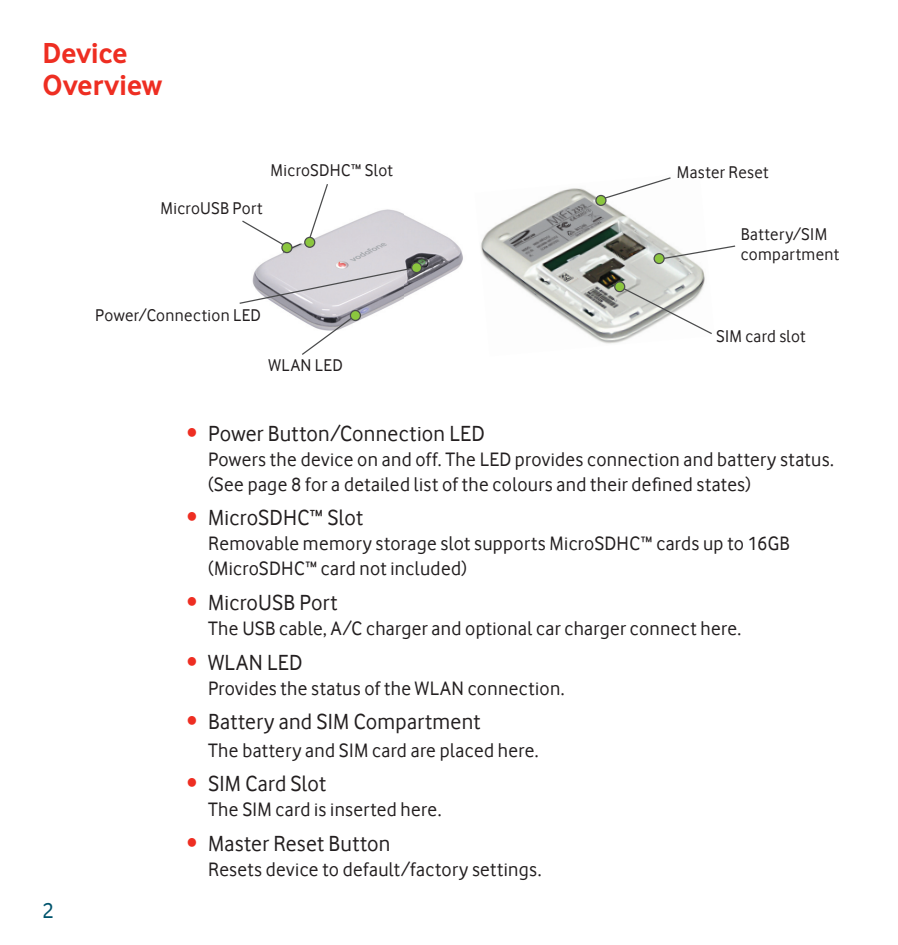
<style>
.page{position:relative;width:898px;height:945px;background:#fff}
.page>*{position:absolute;margin:0;border:0;box-sizing:border-box;transform-origin:0 0}
.t1{font:700 30px/32.5px "Vodafone Rg";color:#ee2e22}
.t2{font:22.5px "Vodafone Rg";letter-spacing:.01em;color:#231f20}
.t3{font:22.5px "Vodafone Rg";color:#00546d}
.t4{font:20px/25px "Vodafone Rg";letter-spacing:.015em;color:#231f20}
.t5{font:17.5px/20px "Vodafone Rg";letter-spacing:.02em;color:#231f20}
.s1{color:#ee2e22}
</style>
<div class="page">
<img style="left:265px;top:209px;width:198px;height:112px">
<img style="left:480px;top:177px;width:232px;height:167px">
<svg style="left:242px;top:220px;width:50px;height:33px"></svg>
<svg style="left:304px;top:184px;width:24px;height:64px"></svg>
<svg style="left:302px;top:310px;width:59px;height:45px"></svg>
<svg style="left:239px;top:262px;width:183px;height:42px;background:#cccace"></svg>
<svg style="left:595px;top:177px;width:75px;height:29px"></svg>
<svg style="left:653px;top:245px;width:82px;height:19px"></svg>
<svg style="left:614px;top:281px;width:97px;height:53px"></svg>
<h1 class="t1" style="left:43px;top:36px;width:121px">Device<br>Overview</h1>
<p class="t5" style="left:270px;top:160px;width:124px">MicroSDHC™ Slot</p>
<p class="t5" style="left:160px;top:198px;width:104px">MicroUSB Port</p>
<p class="t5" style="left:95px;top:305px;width:167px">Power/Connection LED</p>
<p class="t5" style="left:268px;top:355px;width:75px">WLAN LED</p>
<p class="t5" style="left:676px;top:162px;width:93px">Master Reset</p>
<p class="t5" style="left:740px;top:224px;width:100px">Battery/SIM compartment</p>
<p class="t5" style="left:715px;top:326px;width:91px">SIM card slot</p>
<p class="t3" style="left:43px;top:897px;width:13px">2</p>
<p class="t2" style="left:187px;top:420px;width:299px"><span class="s1">•</span> Power Button/Connection LED</p>
<p class="t4" style="left:208px;top:446px;width:627px">Powers the device on and off. The LED provides connection and battery status. (See page 8 for a detailed list of the colours and their defined states)</p>
<p class="t2" style="left:187px;top:505px;width:178px"><span class="s1">•</span> MicroSDHC™ Slot</p>
<p class="t4" style="left:208px;top:531px;width:583px">Removable memory storage slot supports MicroSDHC™ cards up to 16GB (MicroSDHC™ card not included)</p>
<p class="t2" style="left:187px;top:589px;width:152px"><span class="s1">•</span> MicroUSB Port</p>
<p class="t4" style="left:208px;top:615px;width:534px">The USB cable, A/C charger and optional car charger connect here.</p>
<p class="t2" style="left:187px;top:649px;width:117px"><span class="s1">•</span> WLAN LED</p>
<p class="t4" style="left:208px;top:675px;width:358px">Provides the status of the WLAN connection.</p>
<p class="t2" style="left:187px;top:709px;width:295px"><span class="s1">•</span> Battery and SIM Compartment</p>
<p class="t4" style="left:208px;top:737px;width:332px">The battery and SIM card are placed here.</p>
<p class="t2" style="left:187px;top:771px;width:141px"><span class="s1">•</span> SIM Card Slot</p>
<p class="t4" style="left:208px;top:797px;width:235px">The SIM card is inserted here.</p>
<p class="t2" style="left:187px;top:830px;width:205px"><span class="s1">•</span> Master Reset Button</p>
<p class="t4" style="left:208px;top:856px;width:335px">Resets device to default/factory settings.</p>
</div>
